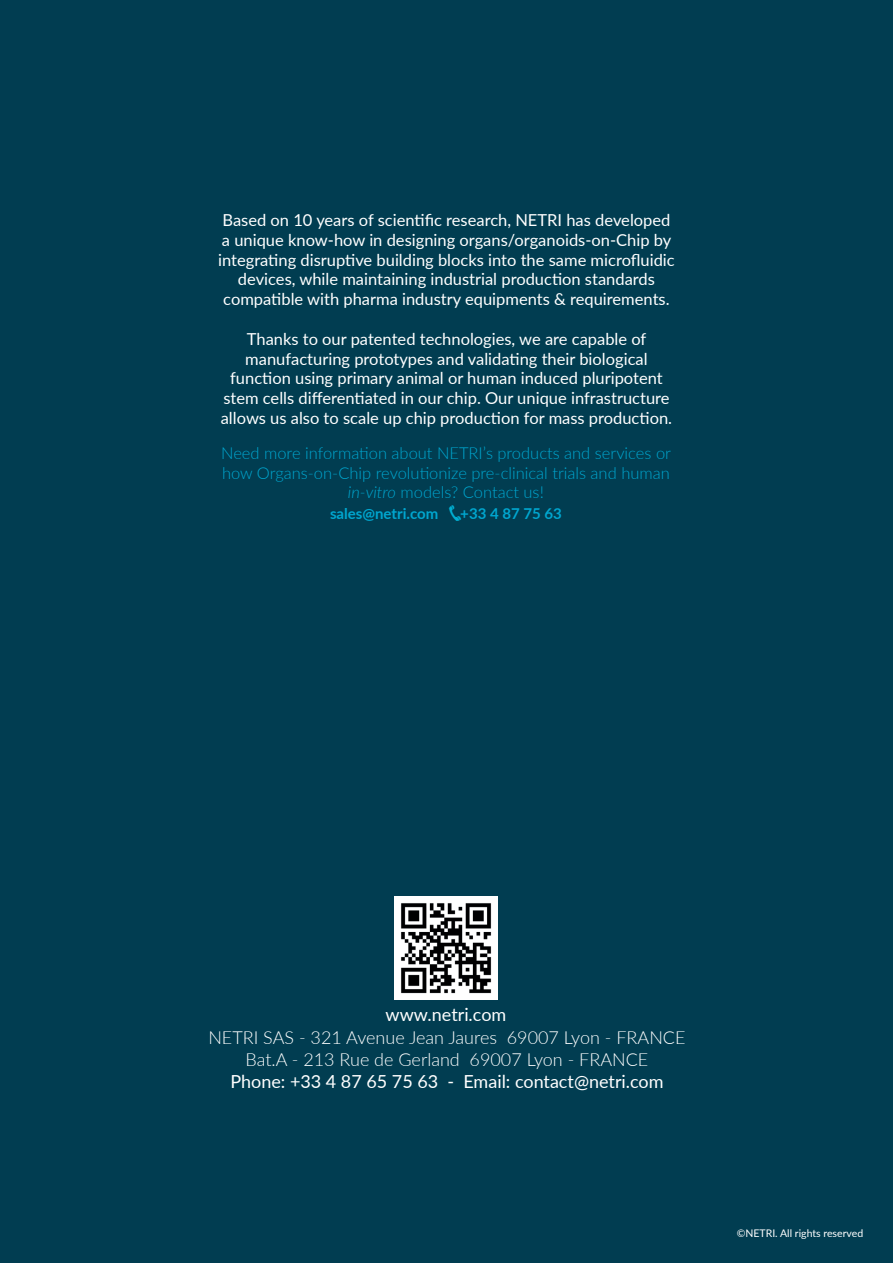
<style>
.page{position:relative;width:893px;height:1263px;background:#013d51}
.page>*{position:absolute;margin:0;border:0;box-sizing:border-box;transform-origin:0 0}
.t1{font:300 18px/21.6px "Lato";color:#fff;text-align:center}
.t2{font:18px "Lato";color:#fff}
.t3{font:16.5px/19.8px "Lato";color:#fff;text-align:center}
.t4{font:300 16.5px/19.8px "Lato";color:#00a6cf;text-align:center}
.t5{font:700 15px "Lato";color:#00a6cf}
.t6{font:10.5px "Lato";color:#fff}
.s1{font-style:italic}
</style>
<div class="page">
<img style="left:395px;top:897px;width:103px;height:103px">
<p class="t3" style="left:218px;top:209px;width:458px">Based on 10 years of scientific research, NETRI has developed a unique know-how in designing organs/organoids-on-Chip by integrating disruptive building blocks into the same microfluidic devices, while maintaining industrial production standards compatible with pharma industry equipments &amp; requirements.</p>
<p class="t3" style="left:221px;top:328px;width:453px">Thanks to our patented technologies, we are capable of manufacturing prototypes and validating their biological function using primary animal or human induced pluripotent stem cells differentiated in our chip. Our unique infrastructure allows us also to scale up chip production for mass production.</p>
<p class="t4" style="left:221px;top:442px;width:451px">Need more information about NETRI’s products and services or how Organs-on-Chip revolutionize pre-clinical trials and human <span class="s1">in-vitro</span> models? Contact us!</p>
<p class="t5" style="left:330px;top:502px;width:110px">sales@netri.com</p>
<p class="t5" style="left:460px;top:502px;width:103px">+33 4 87 75 63</p>
<p class="t2" style="left:386px;top:1002px;width:122px">www.netri.com</p>
<p class="t1" style="left:208px;top:1026px;width:479px">NETRI SAS - 321 Avenue Jean Jaures 69007 Lyon - FRANCE<br>Bat.A - 213 Rue de Gerland 69007 Lyon - FRANCE</p>
<p class="t2" style="left:230px;top:1068px;width:435px">Phone: +33 4 87 65 75 63 - Email: contact@netri.com</p>
<p class="t6" style="left:737px;top:1226px;width:128px">©NETRI. All rights reserved</p>
</div>
